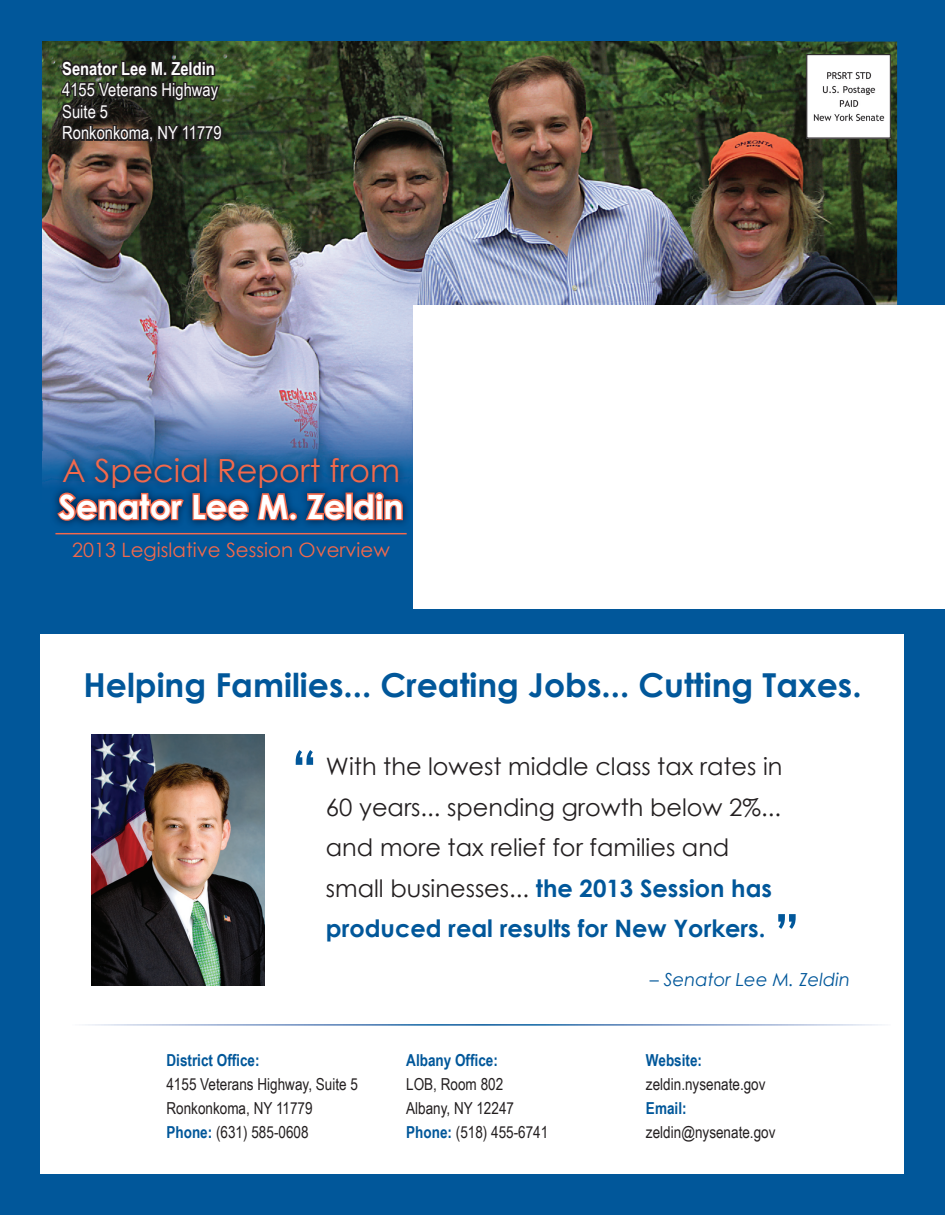
<style>
.page{position:relative;width:945px;height:1215px;background:#fff}
.page>*{position:absolute;margin:0;border:0;box-sizing:border-box;transform-origin:0 0}
.t1{font:700 33.45px "Century Gothic";color:#fff}
.t2{font:700 33px "Century Gothic";color:#01579a}
.t3{font:31.95px "Century Gothic";color:#f2694c}
.t4{font:24px/40.5px "Century Gothic";color:#231f20}
.t5{font:19.8px "Century Gothic";color:#f2694c}
.t6{font:18px/21.6px "Arial Narrow";color:#fff}
.t7{font:italic 18px "Century Gothic";color:#01579a}
.t8{font:700 18px "Arial Narrow";color:#fff}
.t9{font:16.5px/24px "Arial Narrow";color:#231f20}
.t10{font:700 16.5px "Arial Narrow";color:#01579a}
.s1{font-weight:700;color:#01579a}
</style>
<div class="page">
<div style="left:1px;top:1px;width:944px;height:1214px;background:#01579a"></div>
<img style="left:43px;top:42px;width:747px;height:409px">
<img style="left:790px;top:42px;width:107px;height:263px">
<img style="left:43px;top:451px;width:7px;height:33px">
<div style="left:40px;top:634px;width:864px;height:540px;background:#fff"></div>
<img style="left:808px;top:56px;width:81px;height:80px">
<div style="left:806px;top:54px;width:85px;height:84px;border:1px solid #231f20"></div>
<svg style="left:59px;top:41px;width:166px;height:107px;background:#2c3222"></svg>
<img style="left:50px;top:450px;width:362px;height:76px">
<svg style="left:55px;top:490px;width:349px;height:33px"></svg>
<hr style="left:55px;top:533px;width:352px;height:1px;background:#f2694c">
<img style="left:92px;top:735px;width:173px;height:251px">
<svg style="left:296px;top:750px;width:17px;height:15px"></svg>
<svg style="left:778px;top:914px;width:18px;height:15px"></svg>
<div style="left:413px;top:305px;width:532px;height:303px;background:#fff"></div>
<p class="t8" style="left:62px;top:55px;width:154px">Senator Lee M. Zeldin</p>
<p class="t6" style="left:62px;top:78px;width:161px">4155 Veterans Highway<br>Suite 5<br>Ronkonkoma, NY 11779</p>
<h3 class="t3" style="left:62px;top:451px;width:339px">A Special Report from</h3>
<h1 class="t1" style="left:59px;top:486px;width:346px">Senator Lee M. Zeldin</h1>
<p class="t5" style="left:72px;top:538px;width:319px">2013 Legislative Session Overview</p>
<h2 class="t2" style="left:83px;top:664px;width:780px">Helping Families... Creating Jobs... Cutting Taxes.</h2>
<p class="t4" style="left:326px;top:746px;width:458px">With the lowest middle class tax rates in 60 years... spending growth below 2%... and more tax relief for families and small businesses... <span class="s1">the 2013 Session has produced real results for New Yorkers.</span></p>
<p class="t10" style="left:166px;top:1048px;width:95px">District Office:</p>
<p class="t9" style="left:166px;top:1072px;width:193px">4155 Veterans Highway, Suite 5<br>Ronkonkoma, NY 11779<br><span class="s1">Phone:</span> (631) 585-0608</p>
<p class="t10" style="left:406px;top:1048px;width:93px">Albany Office:</p>
<p class="t9" style="left:406px;top:1072px;width:144px">LOB, Room 802<br>Albany, NY 12247<br><span class="s1">Phone:</span> (518) 455-6741</p>
<p class="t7" style="left:650px;top:968px;width:202px">– Senator Lee M. Zeldin</p>
<p class="t10" style="left:646px;top:1048px;width:58px">Website:</p>
<p class="t9" style="left:646px;top:1072px;width:121px">zeldin.nysenate.gov</p>
<p class="t10" style="left:646px;top:1096px;width:42px">Email:</p>
<p class="t9" style="left:646px;top:1120px;width:131px">zeldin@nysenate.gov</p>
</div>
